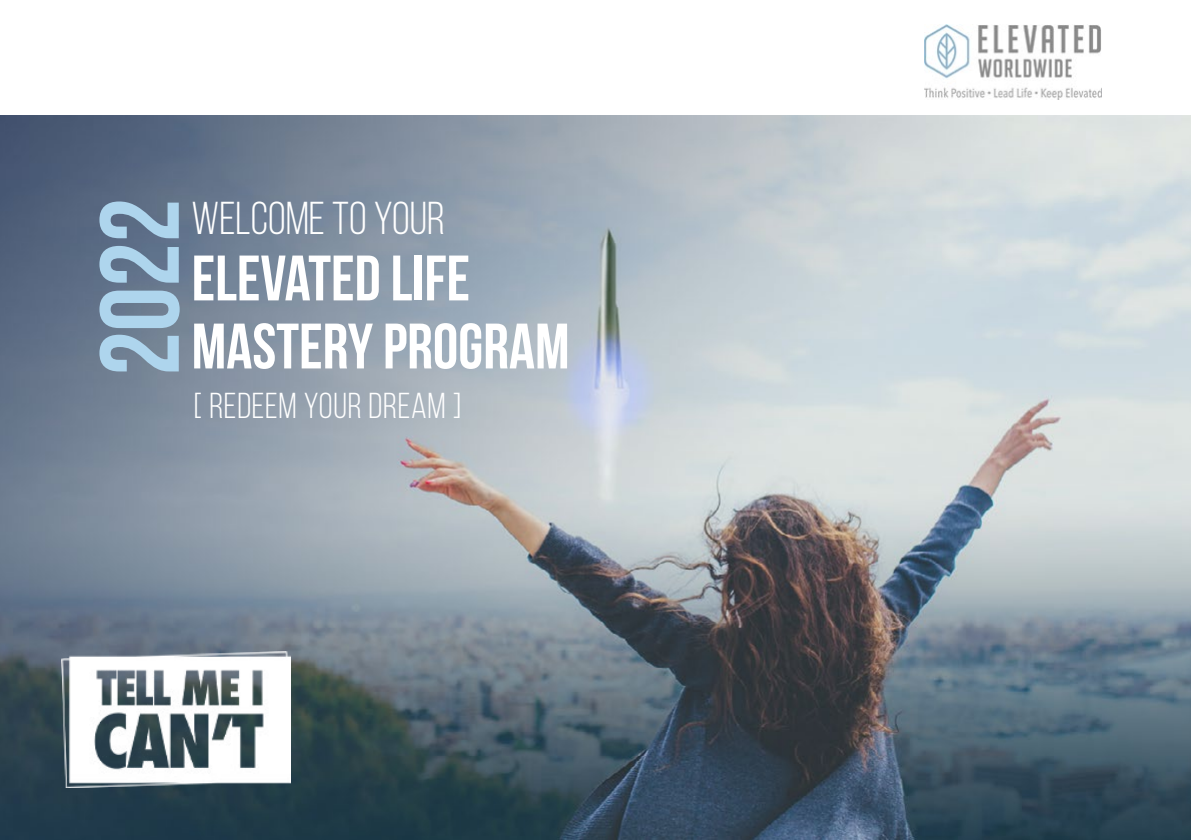
<style>
.page{position:relative;width:1191px;height:840px;background:#fff}
.page>*{position:absolute;margin:0;border:0;box-sizing:border-box;transform-origin:0 0}
.t1{font:112px "Bebas Neue";color:#aed5ed}
.t2{font:64px "Bebas Neue";color:#fff}
.t3{font:46px "Bebas Neue";color:#fff}
.t4{font:36px "Bebas Neue";letter-spacing:.02em;color:#fff}
</style>
<div class="page">
<img style="left:0;top:115px;width:1191px;height:724px">
<img style="left:925px;top:25px;width:176px;height:75px">
<img style="left:62px;top:651px;width:228px;height:136px">
<h1 class="t1" style="left:79px;top:376px;width:179px;rotate:-90deg">2022</h1>
<p class="t3" style="left:192px;top:194px;width:255px">WELCOME TO YOUR</p>
<p class="t2" style="left:192px;top:243px;width:280px">ELEVATED LIFE</p>
<p class="t2" style="left:192px;top:311px;width:379px">MASTERY PROGRAM</p>
<p class="t4" style="left:194px;top:386px;width:269px">[ REDEEM YOUR DREAM ]</p>
</div>
